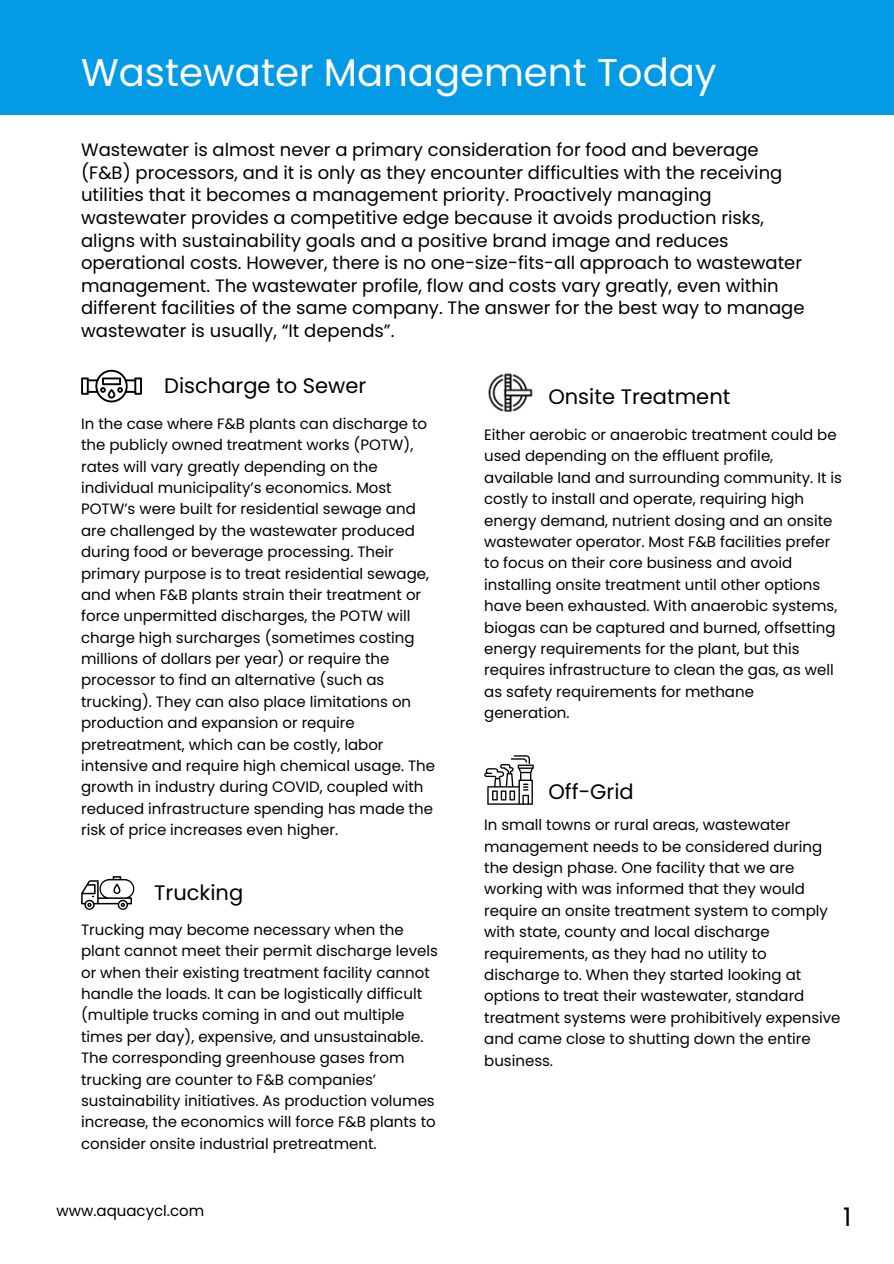
<style>
.page{position:relative;width:894px;height:1264px;background:#fff}
.page>*{position:absolute;margin:0;border:0;box-sizing:border-box;transform-origin:0 0}
.t1{font:38.7px "Poppins";color:#fff}
.t2{font:25.65px "Poppins";color:#000}
.t3{font:21px "Poppins";color:#000}
.t4{font:18px/22.5px "Poppins";color:#000}
.t5{font:15px/21.3px "Poppins";color:#000}
</style>
<div class="page">
<div style="left:0;top:0;width:893px;height:114px;background:#039be5"></div>
<svg style="left:81px;top:370px;width:61px;height:32px"></svg>
<svg style="left:81px;top:876px;width:53px;height:33px"></svg>
<img style="left:488px;top:373px;width:45px;height:40px">
<svg style="left:484px;top:755px;width:49px;height:49px"></svg>
<p class="t1" style="left:81px;top:45px;width:637px">Wastewater Management Today</p>
<h3 class="t4" style="left:81px;top:139px;width:724px">Wastewater is almost never a primary consideration for food and beverage (F&amp;B) processors, and it is only as they encounter difficulties with the receiving utilities that it becomes a management priority. Proactively managing wastewater provides a competitive edge because it avoids production risks, aligns with sustainability goals and a positive brand image and reduces operational costs. However, there is no one-size-fits-all approach to wastewater management. The wastewater profile, flow and costs vary greatly, even within different facilities of the same company. The answer for the best way to manage wastewater is usually, “It depends”.</h3>
<h2 class="t3" style="left:164px;top:371px;width:203px">Discharge to Sewer</h2>
<p class="t5" style="left:81px;top:413px;width:355px">In the case where F&amp;B plants can discharge to the publicly owned treatment works (POTW), rates will vary greatly depending on the individual municipality’s economics. Most POTW’s were built for residential sewage and are challenged by the wastewater produced during food or beverage processing. Their primary purpose is to treat residential sewage, and when F&amp;B plants strain their treatment or force unpermitted discharges, the POTW will charge high surcharges (sometimes costing millions of dollars per year) or require the processor to find an alternative (such as trucking). They can also place limitations on production and expansion or require pretreatment, which can be costly, labor intensive and require high chemical usage. The growth in industry during COVID, coupled with reduced infrastructure spending has made the risk of price increases even higher.</p>
<h2 class="t3" style="left:154px;top:878px;width:90px">Trucking</h2>
<p class="t5" style="left:81px;top:919px;width:358px">Trucking may become necessary when the plant cannot meet their permit discharge levels or when their existing treatment facility cannot handle the loads. It can be logistically difficult (multiple trucks coming in and out multiple times per day), expensive, and unsustainable.<br>The corresponding greenhouse gases from trucking are counter to F&amp;B companies’ sustainability initiatives. As production volumes increase, the economics will force F&amp;B plants to consider onsite industrial pretreatment.</p>
<p class="t3" style="left:548px;top:382px;width:183px">Onsite Treatment</p>
<h2 class="t5" style="left:484px;top:424px;width:359px">Either aerobic or anaerobic treatment could be used depending on the effluent profile, available land and surrounding community. It is costly to install and operate, requiring high energy demand, nutrient dosing and an onsite wastewater operator. Most F&amp;B facilities prefer to focus on their core business and avoid installing onsite treatment until other options have been exhausted. With anaerobic systems, biogas can be captured and burned, offsetting energy requirements for the plant, but this requires infrastructure to clean the gas, as well as safety requirements for methane generation.</h2>
<p class="t3" style="left:548px;top:776px;width:87px">Off-Grid</p>
<p class="t5" style="left:484px;top:814px;width:358px">In small towns or rural areas, wastewater management needs to be considered during the design phase. One facility that we are working with was informed that they would require an onsite treatment system to comply with state, county and local discharge requirements, as they had no utility to discharge to. When they started looking at options to treat their wastewater, standard treatment systems were prohibitively expensive and came close to shutting down the entire business.</p>
<p class="t5" style="left:56px;top:1199px;width:149px">www.aquacycl.com</p>
<h2 class="t2" style="left:842px;top:1199px;width:10px">1</h2>
</div>
